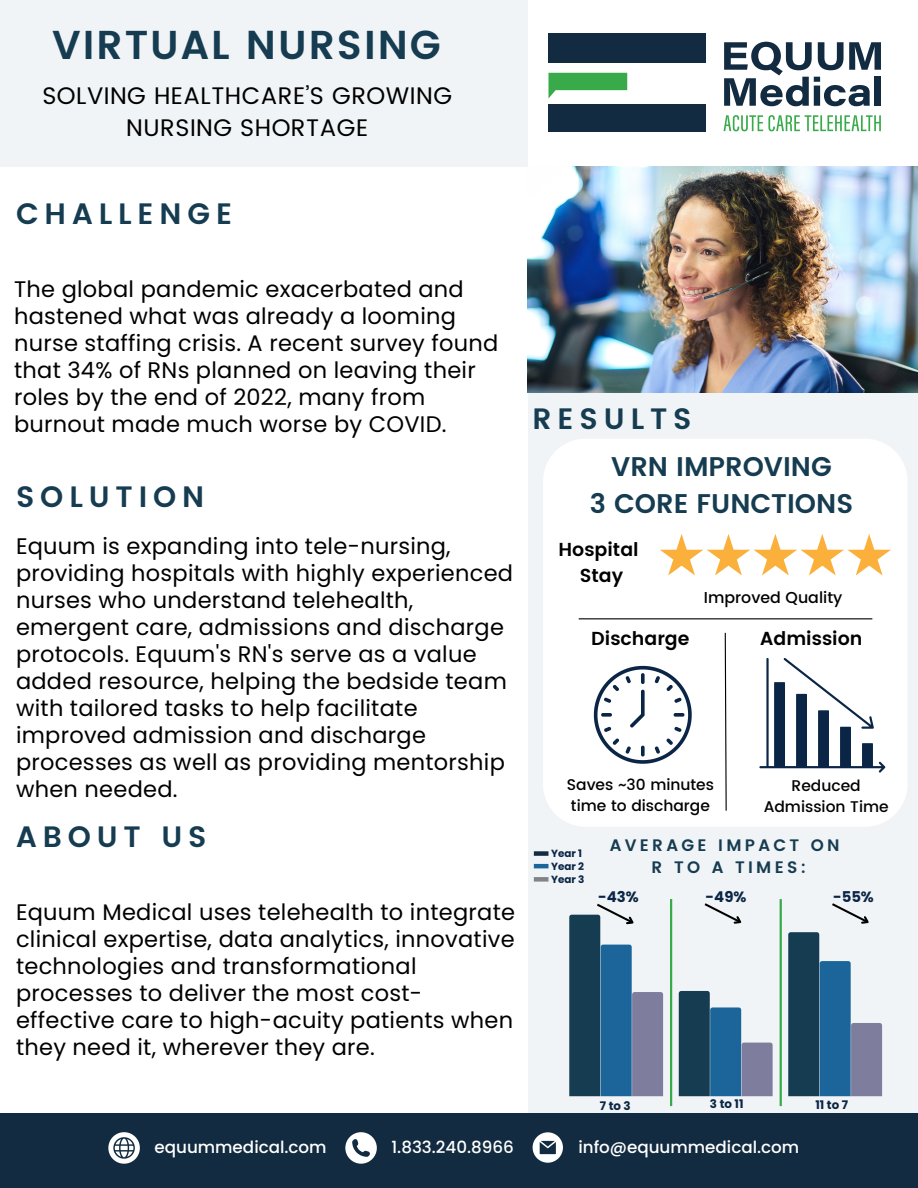
<style>
.page{position:relative;width:918px;height:1188px;background:#fff}
.page>*{position:absolute;margin:0;border:0;box-sizing:border-box;transform-origin:0 0}
.t1{font:600 40.35px "Poppins";letter-spacing:.05em;color:#163c51}
.t2{font:600 29.55px "Poppins";letter-spacing:.2em;color:#163c51}
.t3{font:600 29.4px "Poppins";letter-spacing:.2em;color:#163c51}
.t4{font:600 27px/37.2px "Poppins";color:#163c51;text-align:center}
.t5{font:24px/32.7px "Poppins";letter-spacing:.02em;color:#000;text-align:center}
.t6{font:22.5px/27px "Poppins";letter-spacing:.01em;color:#000}
.t7{font:600 18.75px/25.8px "Poppins";color:#000;text-align:center}
.t8{font:500 16.8px "Poppins";color:#fff}
.t9{font:600 16.65px/22.5px "Poppins";letter-spacing:.2em;color:#163c51;text-align:center}
.t10{font:500 15.75px "Poppins";color:#000}
.t11{font:500 15.45px/21.6px "Poppins";color:#000;text-align:center}
.t12{font:700 14.85px "Poppins";color:#0a2545}
.t13{font:700 11.85px "Poppins";letter-spacing:.21em;color:#0a2545}
.t14{font:700 10.35px/12.9px "Poppins";color:#0a2545}
</style>
<div class="page">
<div style="left:0;top:0;width:528px;height:167px;background:#f1f4f6"></div>
<div style="left:528px;top:167px;width:390px;height:1021px;background:#f1f4f6"></div>
<img style="left:528px;top:166px;width:390px;height:227px">
<div style="left:0;top:1113px;width:918px;height:75px;background:#122b40"></div>
<svg style="left:345px;top:1132px;width:32px;height:32px"></svg>
<svg style="left:108px;top:1132px;width:32px;height:32px"></svg>
<svg style="left:533px;top:1132px;width:30px;height:31px"></svg>
<svg style="left:549px;top:73px;width:78px;height:25px"></svg>
<div style="left:549px;top:34px;width:157px;height:29px;background:#122b40"></div>
<div style="left:549px;top:105px;width:157px;height:27px;background:#122b40"></div>
<svg style="left:724px;top:42px;width:157px;height:64px"></svg>
<div style="left:875px;top:77px;width:6px;height:29px;background:#122b40"></div>
<svg style="left:724px;top:115px;width:157px;height:16px"></svg>
<div style="left:543px;top:439px;width:364px;height:387px;background:#fff"></div>
<svg style="left:759px;top:658px;width:126px;height:115px"></svg>
<svg style="left:660px;top:534px;width:231px;height:41px"></svg>
<svg style="left:594px;top:666px;width:98px;height:98px"></svg>
<hr style="left:579px;top:618px;width:293px;height:1px;background:#000">
<svg style="left:724px;top:632px;width:3px;height:180px"></svg>
<svg style="left:679px;top:991px;width:94px;height:105px"></svg>
<hr style="left:670px;top:899px;width:2px;height:207px;background:#38aa49">
<hr style="left:780px;top:899px;width:2px;height:207px;background:#38aa49">
<svg style="left:569px;top:903px;width:94px;height:193px"></svg>
<svg style="left:704px;top:903px;width:38px;height:21px"></svg>
<svg style="left:788px;top:903px;width:94px;height:193px"></svg>
<div style="left:534px;top:851px;width:14px;height:5px;background:#122b40"></div>
<hr style="left:534px;top:864px;width:14px;height:4px;background:#1b659a">
<div style="left:534px;top:877px;width:14px;height:5px;background:#838386"></div>
<h1 class="t1" style="left:52px;top:22px;width:390px">VIRTUAL NURSING</h1>
<p class="t5" style="left:42px;top:79px;width:411px">SOLVING HEALTHCARE’S GROWING<br>NURSING SHORTAGE</p>
<h2 class="t2" style="left:16px;top:196px;width:218px">CHALLENGE</h2>
<p class="t6" style="left:14px;top:276px;width:486px">The global pandemic exacerbated and hastened what was already a looming nurse staffing crisis. A recent survey found that 34% of RNs planned on leaving their roles by the end of 2022, many from burnout made much worse by COVID.</p>
<h3 class="t3" style="left:16px;top:479px;width:190px">SOLUTION</h3>
<p class="t6" style="left:16px;top:533px;width:499px">Equum is expanding into tele-nursing, providing hospitals with highly experienced nurses who understand telehealth, emergent care, admissions and discharge protocols. Equum's RN's serve as a value added resource, helping the bedside team with tailored tasks to help facilitate improved admission and discharge processes as well as providing mentorship when needed.</p>
<h2 class="t2" style="left:16px;top:819px;width:192px">ABOUT US</h2>
<p class="t6" style="left:16px;top:899px;width:501px">Equum Medical uses telehealth to integrate clinical expertise, data analytics, innovative technologies and transformational processes to deliver the most cost&shy;effective care to high-acuity patients when they need it, wherever they are.</p>
<h2 class="t2" style="left:533px;top:402px;width:161px">RESULTS</h2>
<p class="t4" style="left:590px;top:448px;width:265px">VRN IMPROVING<br>3 CORE FUNCTIONS</p>
<p class="t7" style="left:559px;top:537px;width:82px">Hospital<br>Stay</p>
<p class="t10" style="left:704px;top:588px;width:140px">Improved Quality</p>
<p class="t7" style="left:591px;top:625px;width:100px">Discharge</p>
<p class="t7" style="left:760px;top:625px;width:104px">Admission</p>
<p class="t11" style="left:567px;top:774px;width:149px;text-align:left">Saves ~30 minutes time to discharge</p>
<p class="t11" style="left:764px;top:775px;width:126px">Reduced<br>Admission Time</p>
<p class="t14" style="left:551px;top:847px;width:35px">Year 1<br>Year 2<br>Year 3</p>
<p class="t9" style="left:610px;top:834px;width:231px">AVERAGE IMPACT ON<br>R TO A TIMES:</p>
<p class="t12" style="left:598px;top:887px;width:42px">-43%</p>
<p class="t12" style="left:706px;top:886px;width:42px">-49%</p>
<p class="t12" style="left:833px;top:886px;width:42px">-55%</p>
<p class="t13" style="left:600px;top:1097px;width:32px">7to3</p>
<p class="t13" style="left:710px;top:1095px;width:35px">3to11</p>
<p class="t13" style="left:816px;top:1096px;width:34px">11to7</p>
<p class="t8" style="left:154px;top:1136px;width:174px">equummedical.com</p>
<p class="t8" style="left:391px;top:1136px;width:124px">1.833.240.8966</p>
<p class="t8" style="left:578px;top:1136px;width:222px">info@equummedical.com</p>
</div>
